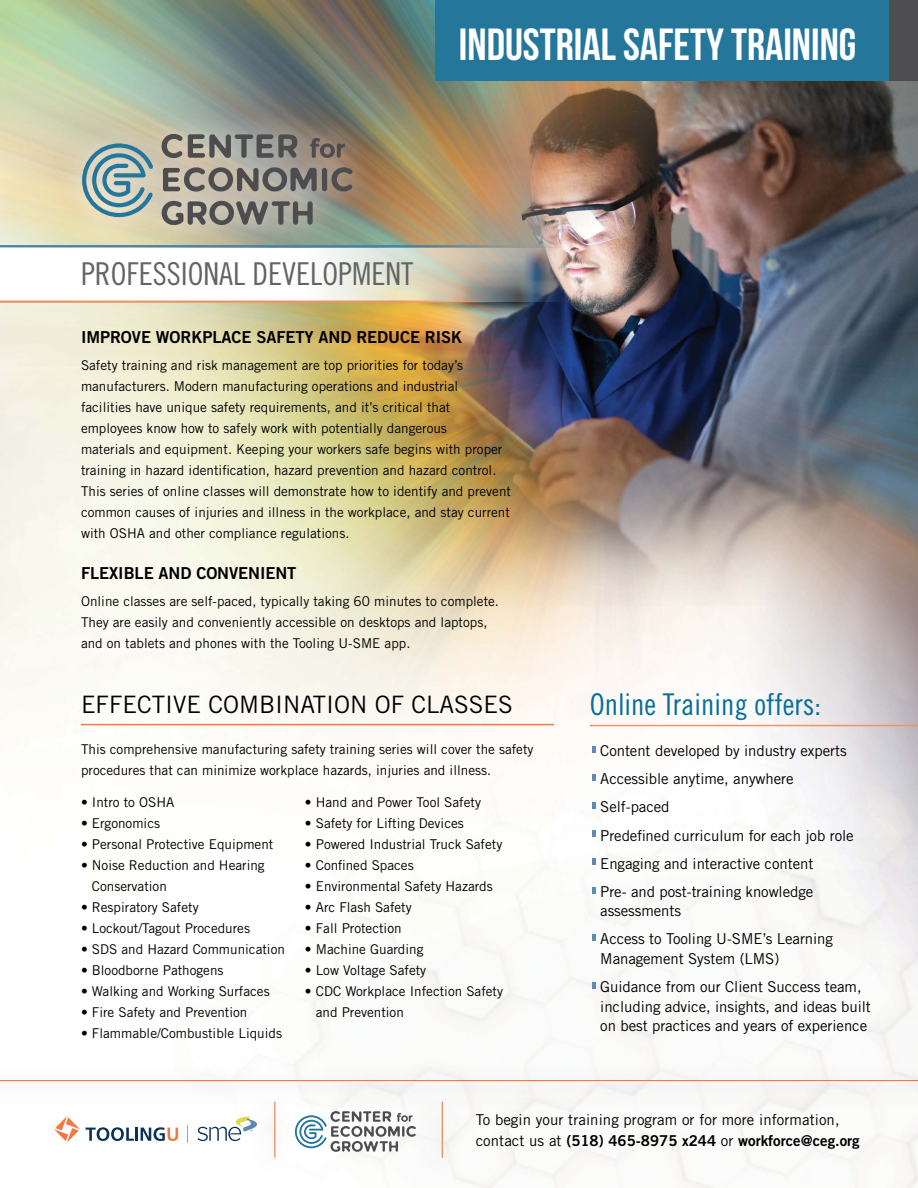
<style>
.page{position:relative;width:918px;height:1188px;background:#fff}
.page>*{position:absolute;margin:0;border:0;box-sizing:border-box;transform-origin:0 0}
.t1{font:45px "Bebas Neue";color:#fff}
.t2{font:31.5px "Trade Gothic LT Std Cn 18";color:#636466}
.t3{font:30px "Trade Gothic LT Std Cn 18";color:#086e9b}
.t4{font:24px "Trade Gothic";color:#000}
.t5{font:16.5px "Trade Gothic LT Std Bd 2";letter-spacing:-.005em;color:#000}
.t6{font:15px/28.2px "Trade Gothic LT Std";letter-spacing:-.005em;color:#000}
.t7{font:15px "Trade Gothic LT Std Bd 2";color:#000}
.t8{font:13.5px/21px "Trade Gothic LT Std";color:#000}
.s1{font-family:"Trade Gothic LT Std"}
</style>
<div class="page">
<img style="left:0;top:0;width:918px;height:297px">
<img style="left:0;top:297px;width:918px;height:891px">
<hr style="left:81px;top:724px;width:473px;height:1px;background:#f47844">
<svg style="left:0;top:248px;width:567px;height:54px"></svg>
<hr style="left:0;top:245px;width:582px;height:2px;background:#4a82aa">
<hr style="left:0;top:301px;width:549px;height:2px;background:#e99666">
<svg style="left:592px;top:746px;width:4px;height:6px"></svg>
<svg style="left:592px;top:775px;width:4px;height:6px"></svg>
<svg style="left:592px;top:803px;width:4px;height:6px"></svg>
<svg style="left:592px;top:831px;width:4px;height:6px"></svg>
<svg style="left:592px;top:859px;width:4px;height:6px"></svg>
<svg style="left:592px;top:887px;width:4px;height:6px"></svg>
<svg style="left:592px;top:935px;width:4px;height:6px"></svg>
<svg style="left:592px;top:982px;width:4px;height:6px"></svg>
<hr style="left:590px;top:725px;width:328px;height:1px;background:#f69163">
<div style="left:0;top:1063px;width:918px;height:47px;background:#f9f9f8"></div>
<hr style="left:0;top:1080px;width:918px;height:1px;background:#f47844">
<div style="left:57px;top:109px;width:319px;height:140px;background:#fff;opacity:.75"></div>
<svg style="left:310px;top:138px;width:35px;height:20px"></svg>
<svg style="left:163px;top:167px;width:154px;height:25px;background:#87847d"></svg>
<div style="left:322px;top:168px;width:5px;height:23px;background:#4d4d4f;border-radius:3px"></div>
<svg style="left:332px;top:167px;width:21px;height:24px"></svg>
<svg style="left:162px;top:134px;width:135px;height:24px;background:#83817c"></svg>
<svg style="left:82px;top:143px;width:71px;height:74px;background:#a0b5b1"></svg>
<svg style="left:114px;top:173px;width:31px;height:4px"></svg>
<svg style="left:114px;top:181px;width:16px;height:4px"></svg>
<hr style="left:116px;top:164px;width:12px;height:4px;background:#25769b;border-radius:2px">
<svg style="left:162px;top:201px;width:151px;height:24px;background:#88867f"></svg>
<div style="left:864px;top:0;width:54px;height:81px;background:#4d4d4f"></div>
<div style="left:435px;top:0;width:454px;height:81px;background:#25769b"></div>
<svg style="left:54px;top:1116px;width:26px;height:26px"></svg>
<svg style="left:86px;top:1127px;width:92px;height:14px"></svg>
<svg style="left:198px;top:1117px;width:50px;height:24px"></svg>
<svg style="left:188px;top:1125px;width:1px;height:17px"></svg>
<div style="left:248px;top:1090px;width:47px;height:91px;background:#fdfdfd"></div>
<hr style="left:274px;top:1102px;width:1px;height:56px;background:#f47844">
<div style="left:416px;top:1090px;width:46px;height:91px;background:#f8f9f8"></div>
<hr style="left:442px;top:1102px;width:1px;height:56px;background:#f47844">
<svg style="left:295px;top:1111px;width:121px;height:41px"></svg>
<h1 class="t1" style="left:459px;top:19px;width:399px">INDUSTRIAL SAFETY TRAINING</h1>
<h2 class="t2" style="left:81px;top:255px;width:334px">PROFESSIONAL DEVELOPMENT</h2>
<p class="t5" style="left:81px;top:327px;width:383px">IMPROVE WORKPLACE SAFETY AND REDUCE RISK</p>
<p class="t8" style="left:81px;top:354px;width:432px">Safety training and risk management are top priorities for today’s manufacturers. Modern manufacturing operations and industrial facilities have unique safety requirements, and it’s critical that employees know how to safely work with potentially dangerous<br>materials and equipment. Keeping your workers safe begins with proper training in hazard identification, hazard prevention and hazard control.<br>This series of online classes will demonstrate how to identify and prevent common causes of injuries and illness in the workplace, and stay current with OSHA and other compliance regulations.</p>
<p class="t5" style="left:81px;top:563px;width:217px">FLEXIBLE AND CONVENIENT</p>
<p class="t8" style="left:81px;top:590px;width:420px">Online classes are self-paced, typically taking 60 minutes to complete.<br>They are easily and conveniently accessible on desktops and laptops, and on tablets and phones with the Tooling U-SME app.</p>
<h3 class="t4" style="left:81px;top:690px;width:433px">EFFECTIVE COMBINATION OF CLASSES</h3>
<p class="t8" style="left:81px;top:738px;width:454px">This comprehensive manufacturing safety training series will cover the safety procedures that can minimize workplace hazards, injuries and illness.</p>
<p class="t8" style="left:81px;top:791px;width:95px">• Intro to OSHA</p>
<p class="t8" style="left:81px;top:812px;width:81px">• Ergonomics</p>
<p class="t8" style="left:81px;top:833px;width:194px">• Personal Protective Equipment</p>
<p class="t8" style="left:92px;top:854px;width:174px;text-indent:-11px">• Noise Reduction and Hearing<br>Conservation</p>
<p class="t8" style="left:81px;top:896px;width:119px">• Respiratory Safety</p>
<p class="t8" style="left:81px;top:917px;width:171px">• Lockout/Tagout Procedures</p>
<p class="t8" style="left:81px;top:938px;width:205px">• SDS and Hazard Communication</p>
<p class="t8" style="left:81px;top:959px;width:144px">• Bloodborne Pathogens</p>
<p class="t8" style="left:81px;top:980px;width:190px">• Walking and Working Surfaces</p>
<p class="t8" style="left:81px;top:1001px;width:168px">• Fire Safety and Prevention</p>
<p class="t8" style="left:81px;top:1022px;width:203px">• Flammable/Combustible Liquids</p>
<p class="t8" style="left:305px;top:791px;width:178px">• Hand and Power Tool Safety</p>
<p class="t8" style="left:305px;top:812px;width:160px">• Safety for Lifting Devices</p>
<p class="t8" style="left:305px;top:833px;width:199px">• Powered Industrial Truck Safety</p>
<p class="t8" style="left:305px;top:854px;width:110px">• Confined Spaces</p>
<p class="t8" style="left:305px;top:875px;width:189px">• Environmental Safety Hazards</p>
<p class="t8" style="left:305px;top:896px;width:108px">• Arc Flash Safety</p>
<p class="t8" style="left:305px;top:917px;width:98px">• Fall Protection</p>
<p class="t8" style="left:305px;top:938px;width:120px">• Machine Guarding</p>
<p class="t8" style="left:305px;top:959px;width:123px">• Low Voltage Safety</p>
<p class="t8" style="left:316px;top:980px;width:189px;text-indent:-11px">• CDC Workplace Infection Safety and Prevention</p>
<h3 class="t3" style="left:590px;top:687px;width:233px">Online Training offers:</h3>
<p class="t6" style="left:600px;top:737px;width:255px">Content developed by industry experts<br>Accessible anytime, anywhere<br>Self-paced<br>Predefined curriculum for each job role<br>Engaging and interactive content<br>Pre- and post-training knowledge</p>
<p class="t6" style="left:600px;top:897px;width:234px">assessments<br>Access to Tooling U-SME’s Learning</p>
<p class="t6" style="left:600px;top:944px;width:263px">Management System (LMS)<br>Guidance from our Client Success team,</p>
<p class="t6" style="left:600px;top:996px;width:272px;line-height:19.5px">including advice, insights, and ideas built on best practices and years of experience</p>
<p class="t6" style="left:476px;top:1105px;width:365px">To begin your training program or for more information,</p>
<p class="t7" style="left:476px;top:1131px;width:386px"><span class="s1">contact us at</span> (518) 465-8975 x244 <span class="s1">or</span> workforce@ceg.org</p>
</div>
